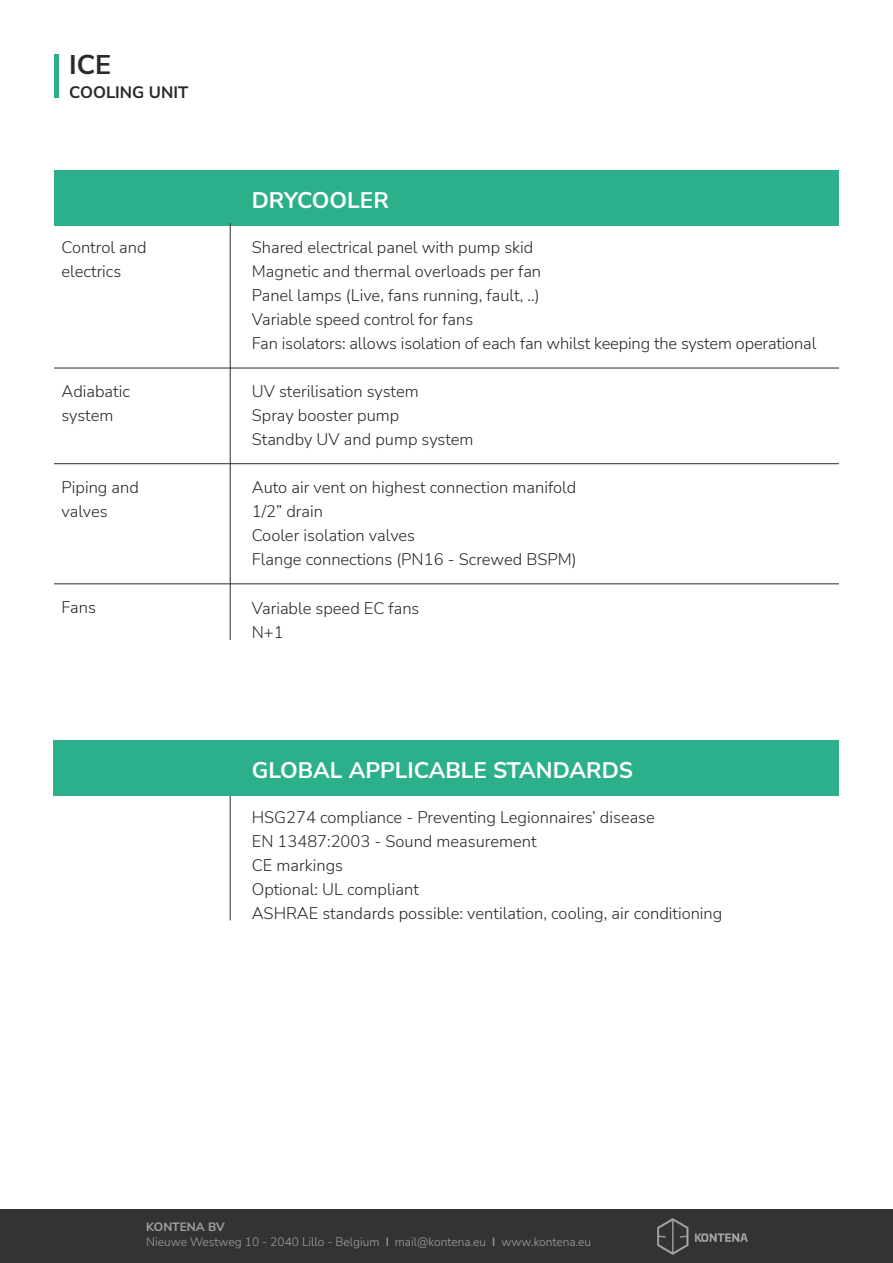
<style>
.page{position:relative;width:893px;height:1263px;background:#fff}
.page>*{position:absolute;margin:0;border:0;box-sizing:border-box;transform-origin:0 0}
.t1{font:700 27px "Nunito Sans";color:#292929}
.t2{font:700 22.5px "Nunito Sans";color:#fff}
.t3{font:300 16.5px/24px "Nunito Sans";color:#292929}
.t4{font:700 16.5px "Nunito Sans";color:#292929}
.t5{font:300 12px/15px "Nunito Sans";color:#a4a3a3}
.s1{font-weight:700}
.s2{font-weight:600}
</style>
<div class="page">
<hr style="left:54px;top:54px;width:4px;height:44px;background:#2bb08b">
<div style="left:54px;top:170px;width:785px;height:55px;background:#2bb08b"></div>
<hr style="left:54px;top:463px;width:785px;height:1px;background:#292929">
<hr style="left:54px;top:368px;width:785px;height:1px;background:#292929">
<hr style="left:54px;top:583px;width:785px;height:1px;background:#292929">
<hr style="left:230px;top:223px;width:1px;height:417px;background:#292929">
<hr style="left:230px;top:793px;width:1px;height:127px;background:#292929">
<div style="left:53px;top:740px;width:786px;height:55px;background:#2bb08b"></div>
<div style="left:0;top:1209px;width:893px;height:54px;background:#333"></div>
<img style="left:657px;top:1218px;width:91px;height:37px">
<h1 class="t1" style="left:69px;top:45px;width:44px">ICE</h1>
<p class="t4" style="left:69px;top:80px;width:120px">COOLING UNIT</p>
<p class="t3" style="left:62px;top:235px;width:87px">Control and electrics</p>
<p class="t3" style="left:62px;top:379px;width:70px">Adiabatic system</p>
<p class="t3" style="left:62px;top:475px;width:79px">Piping and valves</p>
<p class="t3" style="left:62px;top:595px;width:36px">Fans</p>
<h2 class="t2" style="left:252px;top:184px;width:138px">DRYCOOLER</h2>
<p class="t3" style="left:252px;top:235px;width:566px">Shared electrical panel with pump skid<br>Magnetic and thermal overloads per fan<br>Panel lamps (Live, fans running, fault, ..)<br>Variable speed control for fans<br>Fan isolators: allows isolation of each fan whilst keeping the system operational</p>
<p class="t3" style="left:252px;top:379px;width:223px">UV sterilisation system<br>Spray booster pump<br>Standby UV and pump system</p>
<p class="t3" style="left:252px;top:475px;width:326px">Auto air vent on highest connection manifold<br>1/2” drain<br>Cooler isolation valves<br>Flange connections (PN16 - Screwed BSPM)</p>
<p class="t3" style="left:252px;top:595px;width:169px">Variable speed EC fans<br>N+1</p>
<h2 class="t2" style="left:252px;top:754px;width:383px">GLOBAL APPLICABLE STANDARDS</h2>
<p class="t3" style="left:252px;top:805px;width:472px">HSG274 compliance - Preventing Legionnaires’ disease<br>EN 13487:2003 - Sound measurement<br>CE markings<br>Optional: UL compliant<br>ASHRAE standards possible: ventilation, cooling, air conditioning</p>
<p class="t5" style="left:146px;top:1219px;width:446px"><span class="s1">KONTENA BV<br></span>Nieuwe Westweg 10 - 2040 Lillo - Belgium <span class="s2">Ӏ</span> mail@kontena.eu <span class="s2">Ӏ</span> www.kontena.eu</p>
</div>
